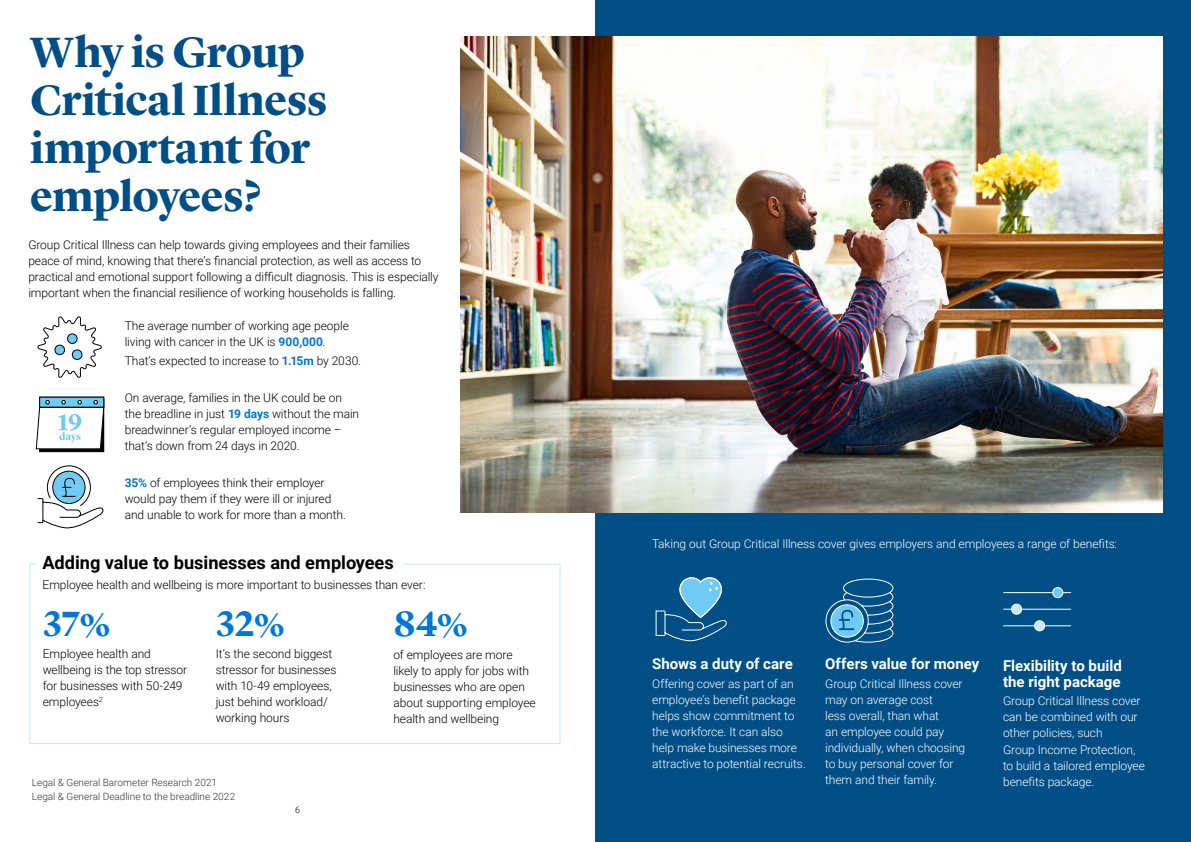
<style>
.page{position:relative;width:1191px;height:842px;background:#fff}
.page>*{position:absolute;margin:0;border:0;box-sizing:border-box;transform-origin:0 0}
.Page_Headings{font:700 44px/48px "Lyon Display";letter-spacing:-.01em;color:#004e86}
.Sub_heading{font:700 36.4px "Lyon Display";color:#0076d6}
.Paragraph_heading{font:700 18.2px "Roboto";color:#000}
.Body_copy__bold{font:700 15px/16px "Roboto";color:#fff}
.Body_copy{font:300 12px/16px "Roboto";letter-spacing:-.01em;color:#000}
.Body_copy__bold-2{font:300 12px/16px "Roboto";letter-spacing:-.01em;color:#fff}
.Paragraph_heading-2{font:300 12px "Roboto";letter-spacing:-.01em;color:#000}
.Body_copy-2{font:300 10px "Roboto";color:#343234}
.t1{font:300 9px "Roboto";color:#000}
.s1{font-weight:700;color:#0076d6}
</style>
<div class="page">
<div style="left:595px;top:0;width:596px;height:842px;background:#004e86"></div>
<div style="left:29px;top:564px;width:531px;height:180px;border:1px solid #c9e8fb"></div>
<div style="left:36px;top:560px;width:368px;height:9px;background:#fff"></div>
<img style="left:461px;top:36px;width:701px;height:476px">
<div style="left:39px;top:399px;width:65px;height:53px;border:1px solid #000"></div>
<svg style="left:37px;top:465px;width:67px;height:64px"></svg>
<svg style="left:35px;top:316px;width:70px;height:134px"></svg>
<div style="left:55px;top:345px;width:10px;height:10px;background:#6fcbf4;border-radius:50%"></div>
<div style="left:54px;top:345px;width:11px;height:10px;border:1px solid #000;border-radius:50%"></div>
<div style="left:72px;top:350px;width:10px;height:9px;background:#6fcbf4;border-radius:50%"></div>
<div style="left:72px;top:349px;width:10px;height:11px;border:1px solid #000;border-radius:50%"></div>
<div style="left:68px;top:334px;width:9px;height:9px;background:#6fcbf4;border-radius:50%"></div>
<div style="left:67px;top:333px;width:11px;height:11px;border:1px solid #000;border-radius:50%"></div>
<hr style="left:1003px;top:592px;width:67px;height:1px;background:#fff">
<hr style="left:1003px;top:609px;width:67px;height:1px;background:#fff">
<hr style="left:1003px;top:625px;width:67px;height:1px;background:#fff">
<div style="left:1052px;top:588px;width:10px;height:10px;background:#6fcbf4;border-radius:50%"></div>
<div style="left:1052px;top:587px;width:11px;height:11px;border:1px solid #fff;border-radius:50%"></div>
<div style="left:1011px;top:604px;width:10px;height:10px;background:#c9e8fb;border-radius:50%"></div>
<div style="left:1011px;top:604px;width:11px;height:11px;border:1px solid #fff;border-radius:50%"></div>
<div style="left:1034px;top:621px;width:10px;height:10px;background:#c9e8fb;border-radius:50%"></div>
<div style="left:1034px;top:620px;width:11px;height:11px;border:1px solid #fff;border-radius:50%"></div>
<svg style="left:825px;top:578px;width:69px;height:65px"></svg>
<svg style="left:655px;top:577px;width:72px;height:65px"></svg>
<p class="Page_Headings" style="left:30px;top:25px;width:299px">Why is Group<br>Critical Illness important for employees?</p>
<p class="Body_copy" style="left:28px;top:236px;width:412px">Group Critical Illness can help towards giving employees and their families peace of mind, knowing that there’s financial protection, as well as access to practical and emotional support following a difficult diagnosis. This is especially important when the financial resilience of working households is falling.</p>
<p class="Body_copy" style="left:125px;top:318px;width:226px">The average number of working age people living with cancer in the UK is <span class="s1">900,000</span>.</p>
<p class="Body_copy" style="left:125px;top:353px;width:238px">That’s expected to increase to <span class="s1">1.15m</span> by 2030.</p>
<p class="Body_copy" style="left:125px;top:389px;width:236px">On average, families in the UK could be on the breadline in just <span class="s1">19 days</span> without the main breadwinner’s regular employed income – that’s down from 24 days in 2020.</p>
<p class="Body_copy" style="left:125px;top:474px;width:223px"><span class="s1">35%</span> of employees think their employer would pay them if they were ill or injured and unable to work for more than a month.</p>
<p class="Paragraph_heading" style="left:43px;top:550px;width:353px">Adding value to businesses and employees</p>
<p class="Paragraph_heading-2" style="left:43px;top:576px;width:384px">Employee health and wellbeing is more important to businesses than ever:</p>
<p class="Sub_heading" style="left:43px;top:597px;width:69px">37%</p>
<p class="Sub_heading" style="left:216px;top:597px;width:71px">32%</p>
<p class="Sub_heading" style="left:394px;top:597px;width:76px">84%</p>
<p class="Body_copy" style="left:43px;top:645px;width:146px">Employee health and wellbeing is the top stressor for businesses with 50-249 employees<sup>2</sup></p>
<p class="Body_copy" style="left:216px;top:645px;width:122px">It’s the second biggest stressor for businesses with 10-49 employees, just behind workload/ working hours</p>
<p class="Body_copy" style="left:393px;top:646px;width:144px">of employees are more likely to apply for jobs with businesses who are open about supporting employee health and wellbeing</p>
<p class="Body_copy-2" style="left:32px;top:776px;width:187px">Legal &amp; General Barometer Research 2021</p>
<p class="Body_copy-2" style="left:32px;top:789px;width:205px">Legal &amp; General Deadline to the breadline 2022</p>
<p class="t1" style="left:295px;top:804px;width:6px">6</p>
<p class="Body_copy__bold-2" style="left:652px;top:535px;width:466px">Taking out Group Critical Illness cover gives employers and employees a range of benefits:</p>
<p class="Body_copy__bold" style="left:652px;top:655px;width:142px">Shows a duty of care</p>
<p class="Body_copy__bold-2" style="left:652px;top:675px;width:155px">Offering cover as part of an employee’s benefit package helps show commitment to the workforce. It can also help make businesses more attractive to potential recruits.</p>
<p class="Body_copy__bold" style="left:825px;top:655px;width:156px">Offers value for money</p>
<p class="Body_copy__bold-2" style="left:825px;top:675px;width:141px">Group Critical Illness cover may on average cost<br>less overall, than what<br>an employee could pay individually, when choosing to buy personal cover for them and their family.</p>
<p class="Body_copy__bold" style="left:1003px;top:657px;width:120px">Flexibility to build the right package</p>
<p class="Body_copy__bold-2" style="left:1003px;top:693px;width:143px">Group Critical Illness cover can be combined with our other policies, such<br>Group Income Protection, to build a tailored employee benefits package.</p>
</div>
